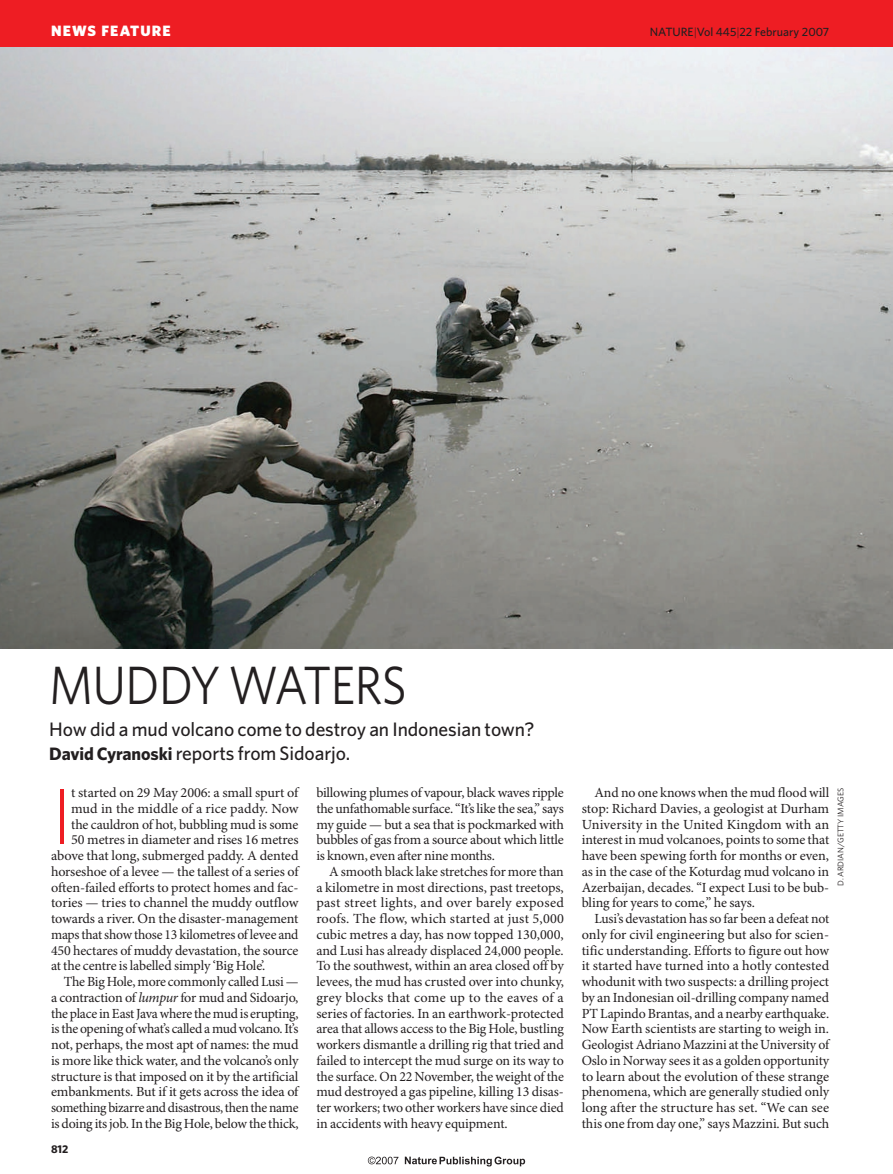
<style>
.page{position:relative;width:893px;height:1174px;background:#fff}
.page>*{position:absolute;margin:0;border:0;box-sizing:border-box;transform-origin:0 0}
.t1{font:300 79.35px "Whitney";color:#ee1d23}
.t2{font:54px "Whitney";letter-spacing:-.01em;color:#231f20;scale:.9 1}
.t3{font:500 19.5px/24px "Whitney";letter-spacing:-.005em;color:#231f20}
.t4{font:900 15px "Whitney";letter-spacing:.075em;color:#fff}
.t5{font:13.95px/15.8px "Minion Pro";letter-spacing:-.01em;color:#231f20;text-align:justify}
.t6{font:500 12px "Whitney";color:#231f20}
.t7{font:700 11.25px "Whitney";color:#231f20}
.t8{font:8.25px "Whitney";color:#231f20}
.s1{font-weight:300}
.s2{font-weight:700;font-size:18px}
.s3{font-style:italic}
</style>
<div class="page">
<img style="left:0;top:47px;width:893px;height:602px">
<div style="left:0;top:0;width:893px;height:47px;background:#ee1d23"></div>
<svg style="left:405px;top:1156px;width:120px;height:10px"></svg>
<svg style="left:368px;top:1156px;width:30px;height:8px"></svg>
<p class="t4" style="left:51px;top:25px;width:121px">NEWS FEATURE</p>
<p class="t6" style="left:650px;top:27px;width:181px">NATURE<span class="s1">|</span>Vol 445<span class="s1">|</span>22 February 2007</p>
<h2 class="t2" style="left:49px;top:665px;width:399px">MUDDY WATERS</h2>
<h3 class="t3" style="left:49px;top:719px;width:487px">How did a mud volcano come to destroy an Indonesian town?<br><span class="s2">David Cyranoski</span> reports from Sidoarjo.</h3>
<h1 class="t1" style="left:51px;top:787px;width:22px">I</h1>
<p class="t5" style="left:71px;top:786px;width:229px">t started on 29 May 2006: a small spurt of</p>
<p class="t5" style="left:71px;top:801px;width:229px">mud in the middle of a rice paddy. Now</p>
<p class="t5" style="left:71px;top:817px;width:229px">the cauldron of hot, bubbling mud is some</p>
<p class="t5" style="left:71px;top:833px;width:229px">50 metres in diameter and rises 16 metres</p>
<p class="t5" style="left:51px;top:849px;width:249px">above that long, submerged paddy. A dented</p>
<p class="t5" style="left:51px;top:864px;width:249px">horseshoe of a levee — the tallest of a series of</p>
<p class="t5" style="left:51px;top:880px;width:249px">often-failed efforts to protect homes and fac-</p>
<p class="t5" style="left:51px;top:896px;width:249px">tories — tries to channel the muddy outflow</p>
<p class="t5" style="left:51px;top:912px;width:249px">towards a river. On the disaster-management</p>
<p class="t5" style="left:51px;top:927px;width:249px">maps that show those 13 kilometres of levee and</p>
<p class="t5" style="left:51px;top:943px;width:249px">450 hectares of muddy devastation, the source</p>
<p class="t5" style="left:51px;top:959px;width:216px">at the centre is labelled simply ‘Big Hole’.</p>
<p class="t5" style="left:64px;top:975px;width:236px">The Big Hole, more commonly called Lusi —</p>
<p class="t5" style="left:51px;top:990px;width:249px">a contraction of <span class="s3">lumpur</span> for mud and Sidoarjo,</p>
<p class="t5" style="left:51px;top:1006px;width:249px">the place in East Java where the mud is erupting,</p>
<p class="t5" style="left:51px;top:1022px;width:249px">is the opening of what’s called a mud volcano. It’s</p>
<p class="t5" style="left:51px;top:1038px;width:249px">not, perhaps, the most apt of names: the mud</p>
<p class="t5" style="left:51px;top:1053px;width:249px">is more like thick water, and the volcano’s only</p>
<p class="t5" style="left:51px;top:1069px;width:249px">structure is that imposed on it by the artificial</p>
<p class="t5" style="left:51px;top:1085px;width:249px">embankments. But if it gets across the idea of</p>
<p class="t5" style="left:51px;top:1101px;width:249px">something bizarre and disastrous, then the name</p>
<p class="t5" style="left:51px;top:1116px;width:249px">is doing its job. In the Big Hole, below the thick,</p>
<p class="t7" style="left:51px;top:1144px;width:19px">812</p>
<p class="t5" style="left:316px;top:786px;width:249px">billowing plumes of vapour, black waves ripple the unfathomable surface. “It’s like the sea,” says my guide — but a sea that is pockmarked with bubbles of gas from a source about which little is known, even after nine months.</p>
<p class="t5" style="left:316px;top:864px;width:249px;text-indent:13px">A smooth black lake stretches for more than a kilometre in most directions, past treetops, past street lights, and over barely exposed roofs. The flow, which started at just 5,000 cubic metres a day, has now topped 130,000, and Lusi has already displaced 24,000 people.<br>To the southwest, within an area closed off by levees, the mud has crusted over into chunky, grey blocks that come up to the eaves of a series of factories. In an earthwork-protected area that allows access to the Big Hole, bustling workers dismantle a drilling rig that tried and failed to intercept the mud surge on its way to the surface. On 22 November, the weight of the mud destroyed a gas pipeline, killing 13 disas&shy;ter workers; two other workers have since died in accidents with heavy equipment.</p>
<p class="t5" style="left:582px;top:786px;width:249px;text-indent:13px">And no one knows when the mud flood will stop: Richard Davies, a geologist at Durham University in the United Kingdom with an interest in mud volcanoes, points to some that have been spewing forth for months or even, as in the case of the Koturdag mud volcano in Azerbaijan, decades. “I expect Lusi to be bub&shy;bling for years to come,” he says.</p>
<p class="t5" style="left:582px;top:912px;width:249px;text-indent:13px">Lusi’s devastation has so far been a defeat not only for civil engineering but also for scien&shy;tific understanding. Efforts to figure out how it started have turned into a hotly contested whodunit with two suspects: a drilling project by an Indonesian oil-drilling company named PT Lapindo Brantas, and a nearby earthquake.<br>Now Earth scientists are starting to weigh in.<br>Geologist Adriano Mazzini at the University of Oslo in Norway sees it as a golden opportunity to learn about the evolution of these strange phenomena, which are generally studied only long after the structure has set. “We can see this one from day one,” says Mazzini. But such</p>
<p class="t8" style="left:837px;top:885px;width:100px;rotate:-90deg">D. ARDIAN/GETTY IMAGES</p>
</div>
